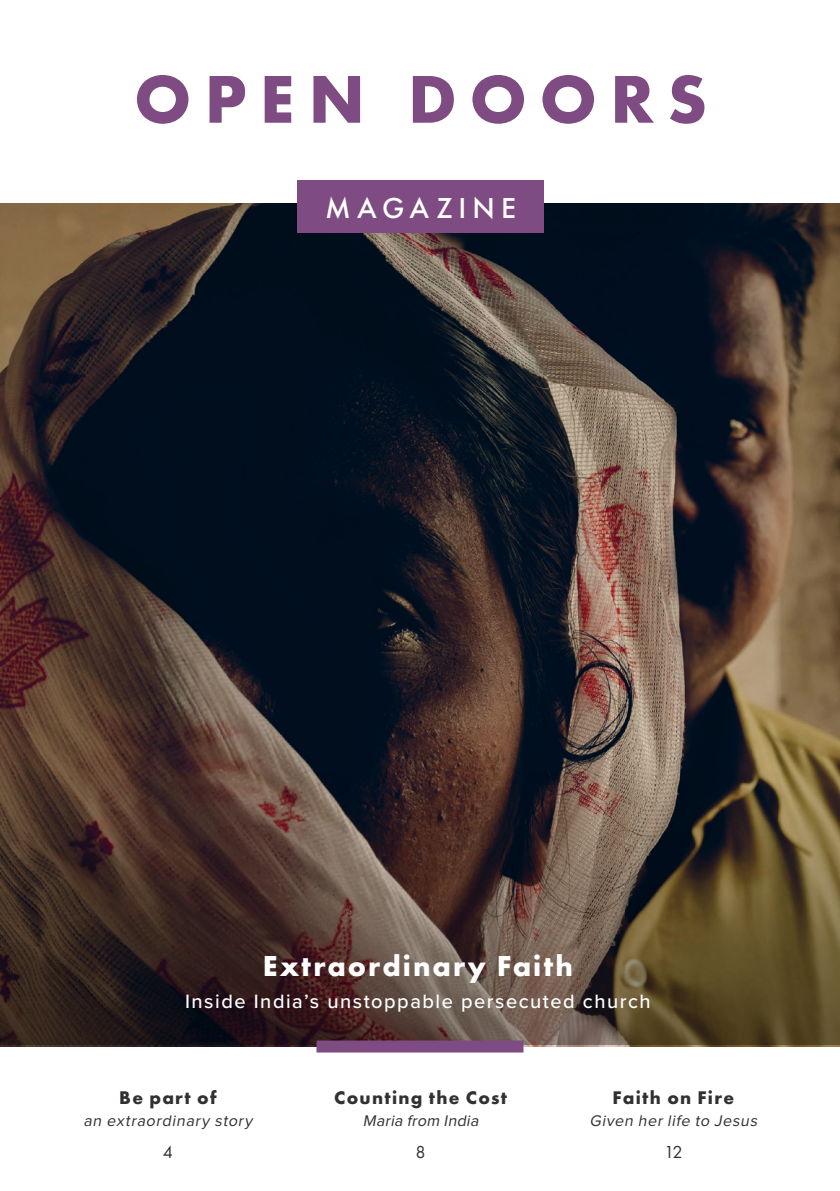
<style>
.page{position:relative;width:840px;height:1191px;background:#fff}
.page>*{position:absolute;margin:0;border:0;box-sizing:border-box;transform-origin:0 0}
.Cover___Title{font:700 70px "Futura PT";letter-spacing:.19em;color:#7e4b82}
.Cover___Feature{font:700 30px "Futura PT";letter-spacing:.065em;color:#fff}
.Cover___Subtitle{font:500 30px "Futura PT";letter-spacing:.205em;color:#fff}
.Cover___Issue{font:500 20px "Proxima Nova";letter-spacing:.075em;color:#fff}
.Cover___Section{font:700 19px "Futura PT";letter-spacing:.065em;color:#323031}
.Cover___Page_Number{font:18px "Futura PT";color:#323031}
.Cover___Subsection{font:italic 16px "Proxima Nova";color:#323031}
</style>
<div class="page">
<img style="left:0;top:204px;width:839px;height:842px">
<svg style="left:0;top:749px;width:839px;height:295px;background:#513e32"></svg>
<div style="left:316px;top:1040px;width:207px;height:12px;background:#7e4b82"></div>
<div style="left:297px;top:181px;width:246px;height:52px;background:#7e4b82"></div>
<p class="Cover___Title" style="left:134px;top:54px;width:574px">OPEN DOORS</p>
<p class="Cover___Subtitle" style="left:325px;top:190px;width:192px">MAGAZINE</p>
<p class="Cover___Feature" style="left:262px;top:946px;width:312px">Extraordinary Faith</p>
<p class="Cover___Issue" style="left:185px;top:986px;width:467px">Inside India’s unstoppable persecuted church</p>
<p class="Cover___Section" style="left:119px;top:1085px;width:99px">Be part of</p>
<p class="Cover___Subsection" style="left:83px;top:1113px;width:170px">an extraordinary story</p>
<p class="Cover___Page_Number" style="left:163px;top:1141px;width:12px">4</p>
<p class="Cover___Section" style="left:334px;top:1085px;width:174px">Counting the Cost</p>
<p class="Cover___Subsection" style="left:362px;top:1113px;width:120px">Maria from India</p>
<p class="Cover___Page_Number" style="left:415px;top:1141px;width:12px">8</p>
<p class="Cover___Section" style="left:612px;top:1085px;width:123px">Faith on Fire</p>
<p class="Cover___Subsection" style="left:589px;top:1113px;width:172px">Given her life to Jesus</p>
<p class="Cover___Page_Number" style="left:663px;top:1141px;width:20px">12</p>
</div>
